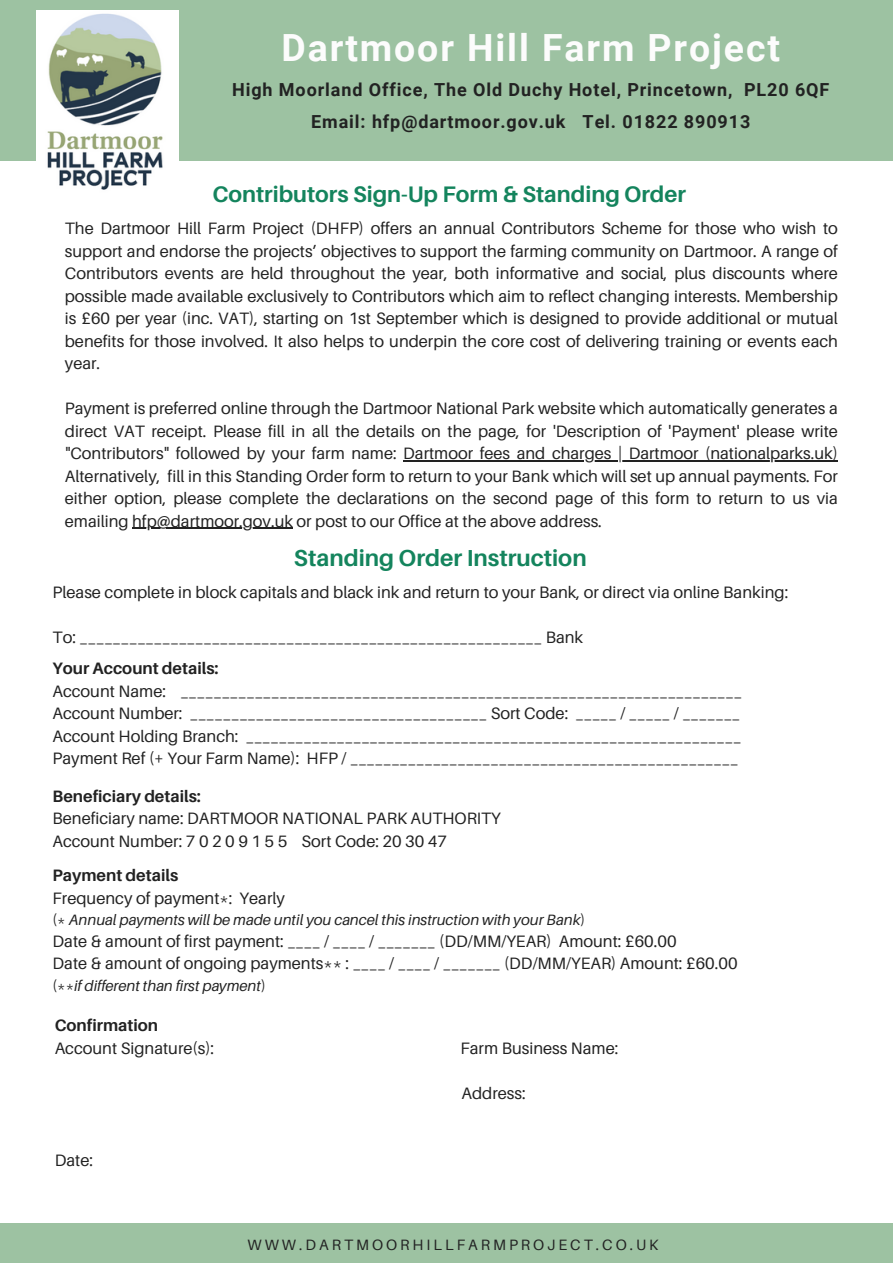
<style>
.page{position:relative;width:893px;height:1264px;background:#fff}
.page>*{position:absolute;margin:0;border:0;box-sizing:border-box;transform-origin:0 0}
.t1{font:700 37.5px "Roboto";letter-spacing:.05em;color:#fcfcfc}
.t2{font:700 23.1px "Aileron";color:#14845d}
.t3{font:700 22.5px "Aileron";color:#14845d}
.t4{font:700 18px "Roboto";letter-spacing:.05em;color:#222}
.t5{font:16.5px/22.5px "Aileron";color:#222;text-align:justify}
.t6{font:700 16.5px "Aileron";color:#222}
.t7{font:italic 15px "Aileron";color:#222}
.t8{font:15px "Aileron";letter-spacing:.2em;color:#222}
.s1{font-style:normal}
</style>
<div class="page">
<div style="left:0;top:0;width:892px;height:161px;background:#9dc2a2"></div>
<div style="left:0;top:1223px;width:892px;height:39px;background:#9dc2a2"></div>
<img style="left:37px;top:10px;width:142px;height:180px">
<hr style="left:403px;top:460px;width:434px;height:1px;background:#222">
<hr style="left:132px;top:528px;width:161px;height:1px;background:#222">
<p class="t1" style="left:281px;top:26px;width:500px">Dartmoor Hill Farm Project</p>
<p class="t4" style="left:232px;top:79px;width:598px">High Moorland Office, The Old Duchy Hotel, Princetown, PL20 6QF</p>
<p class="t4" style="left:311px;top:111px;width:440px">Email: hfp@dartmoor.gov.uk Tel. 01822 890913</p>
<p class="t3" style="left:212px;top:180px;width:475px">Contributors Sign-Up Form &amp; Standing Order</p>
<p class="t5" style="left:65px;top:217px;width:774px">The Dartmoor Hill Farm Project (DHFP) offers an annual Contributors Scheme for those who wish to support and endorse the projects’ objectives to support the farming community on Dartmoor. A range of Contributors events are held throughout the year, both informative and social, plus discounts where possible made available exclusively to Contributors which aim to reflect changing interests. Membership is £60 per year (inc. VAT), starting on 1st September which is designed to provide additional or mutual benefits for those involved. It also helps to underpin the core cost of delivering training or events each year.</p>
<p class="t5" style="left:65px;top:397px;width:774px">Payment is preferred online through the Dartmoor National Park website which automatically generates a direct VAT receipt. Please fill in all the details on the page, for 'Description of 'Payment' please write "Contributors" followed by your farm name: Dartmoor fees and charges | Dartmoor (nationalparks.uk)<br>Alternatively, fill in this Standing Order form to return to your Bank which will set up annual payments. For either option, please complete the declarations on the second page of this form to return to us via emailing hfp@dartmoor.gov.uk or post to our Office at the above address.</p>
<p class="t2" style="left:294px;top:543px;width:294px">Standing Order Instruction</p>
<p class="t5" style="left:53px;top:581px;width:737px">Please complete in block capitals and black ink and return to your Bank, or direct via online Banking:</p>
<p class="t5" style="left:53px;top:626px;width:532px">To: ________________________________________________________ Bank</p>
<p class="t6" style="left:53px;top:658px;width:168px">Your Account details:</p>
<p class="t5" style="left:53px;top:679px;width:691px">Account Name: ____________________________________________________________________</p>
<p class="t5" style="left:53px;top:702px;width:689px">Account Number: ____________________________________ Sort Code: _____ / _____ / _______</p>
<p class="t5" style="left:53px;top:724px;width:690px">Account Holding Branch: ____________________________________________________________</p>
<p class="t5" style="left:53px;top:747px;width:687px">Payment Ref (+ Your Farm Name): HFP / _______________________________________________</p>
<p class="t6" style="left:53px;top:785px;width:150px">Beneficiary details:</p>
<p class="t5" style="left:53px;top:806px;width:450px">Beneficiary name: DARTMOOR NATIONAL PARK AUTHORITY</p>
<p class="t5" style="left:53px;top:829px;width:396px">Account Number: 7 0 2 0 9 1 5 5 Sort Code: 20 30 47</p>
<p class="t6" style="left:53px;top:865px;width:127px">Payment details</p>
<p class="t5" style="left:53px;top:886px;width:234px">Frequency of payment*: Yearly</p>
<p class="t7" style="left:53px;top:910px;width:534px"><span class="s1">(*</span> Annual payments will be made until you cancel this instruction with your Bank<span class="s1">)</span></p>
<p class="t5" style="left:53px;top:929px;width:625px">Date &amp; amount of first payment: ____ / ____ / _______ (DD/MM/YEAR) Amount: £60.00</p>
<p class="t5" style="left:53px;top:951px;width:686px">Date &amp; amount of ongoing payments** : ____ / ____ / _______ (DD/MM/YEAR) Amount: £60.00</p>
<p class="t7" style="left:53px;top:975px;width:215px"><span class="s1">(**</span>if different than first payment<span class="s1">)</span></p>
<p class="t6" style="left:55px;top:1015px;width:105px">Confirmation</p>
<p class="t5" style="left:55px;top:1036px;width:161px">Account Signature(s):</p>
<p class="t5" style="left:460px;top:1036px;width:159px">Farm Business Name:</p>
<p class="t5" style="left:461px;top:1081px;width:66px">Address:</p>
<p class="t5" style="left:55px;top:1148px;width:40px">Date:</p>
<p class="t8" style="left:247px;top:1235px;width:412px">WWW.DARTMOORHILLFARMPROJECT.CO.UK</p>
</div>
